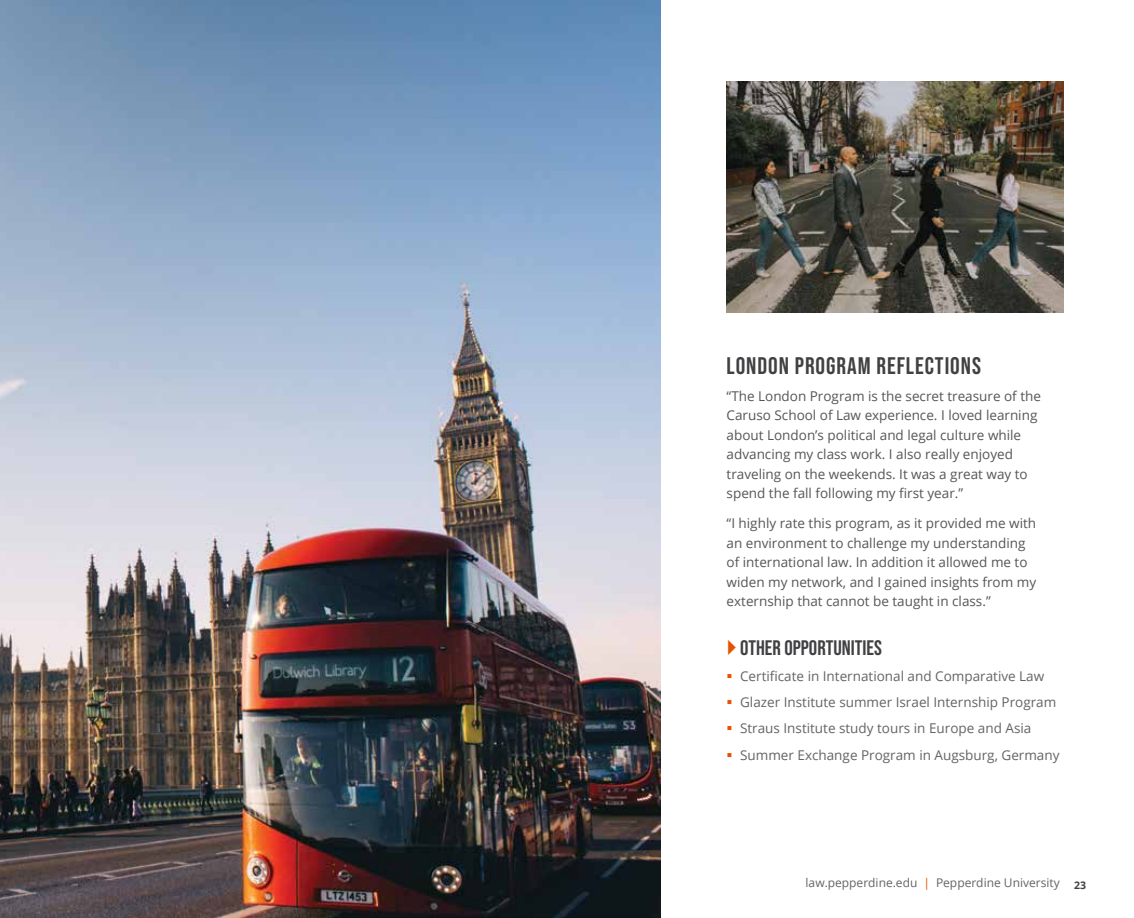
<style>
.page{position:relative;width:1134px;height:918px;background:#fff}
.page>*{position:absolute;margin:0;border:0;box-sizing:border-box;transform-origin:0 0}
.t1{font:24px "Bebas Neue";letter-spacing:.04em;color:#414042}
.t2{font:21px "Bebas Neue";color:#414042}
.t3{font:13.5px/19.5px "Open Sans";color:#565659}
.t4{font:13.5px "Open Sans";color:#636466}
.t5{font:12px "Open Sans";color:#636466}
.s1{color:#e65300}
</style>
<div class="page">
<img style="left:0;top:0;width:660px;height:918px">
<img style="left:727px;top:81px;width:337px;height:231px">
<h1 class="t1" style="left:727px;top:353px;width:256px">LONDON PROGRAM REFLECTIONS</h1>
<p class="t3" style="left:727px;top:386px;width:316px">“The London Program is the secret treasure of the Caruso School of Law experience. I loved learning about London’s political and legal culture while advancing my class work. I also really enjoyed traveling on the weekends. It was a great way to spend the fall following my first year.”</p>
<p class="t3" style="left:727px;top:513px;width:311px">“I highly rate this program, as it provided me with an environment to challenge my understanding of international law. In addition it allowed me to widen my network, and I gained insights from my externship that cannot be taught in class.”</p>
<h2 class="t2" style="left:740px;top:636px;width:143px">OTHER OPPORTUNITIES</h2>
<p class="t4" style="left:727px;top:667px;width:319px"><span class="s1">▪</span> Certificate in International and Comparative Law</p>
<p class="t4" style="left:727px;top:693px;width:331px"><span class="s1">▪</span> Glazer Institute summer Israel Internship Program</p>
<p class="t4" style="left:727px;top:719px;width:306px"><span class="s1">▪</span> Straus Institute study tours in Europe and Asia</p>
<p class="t4" style="left:727px;top:746px;width:334px"><span class="s1">▪</span> Summer Exchange Program in Augsburg, Germany</p>
<p class="t5" style="left:806px;top:874px;width:282px">law.pepperdine.edu <span class="s1">|</span> Pepperdine University <sub>23</sub></p>
</div>
